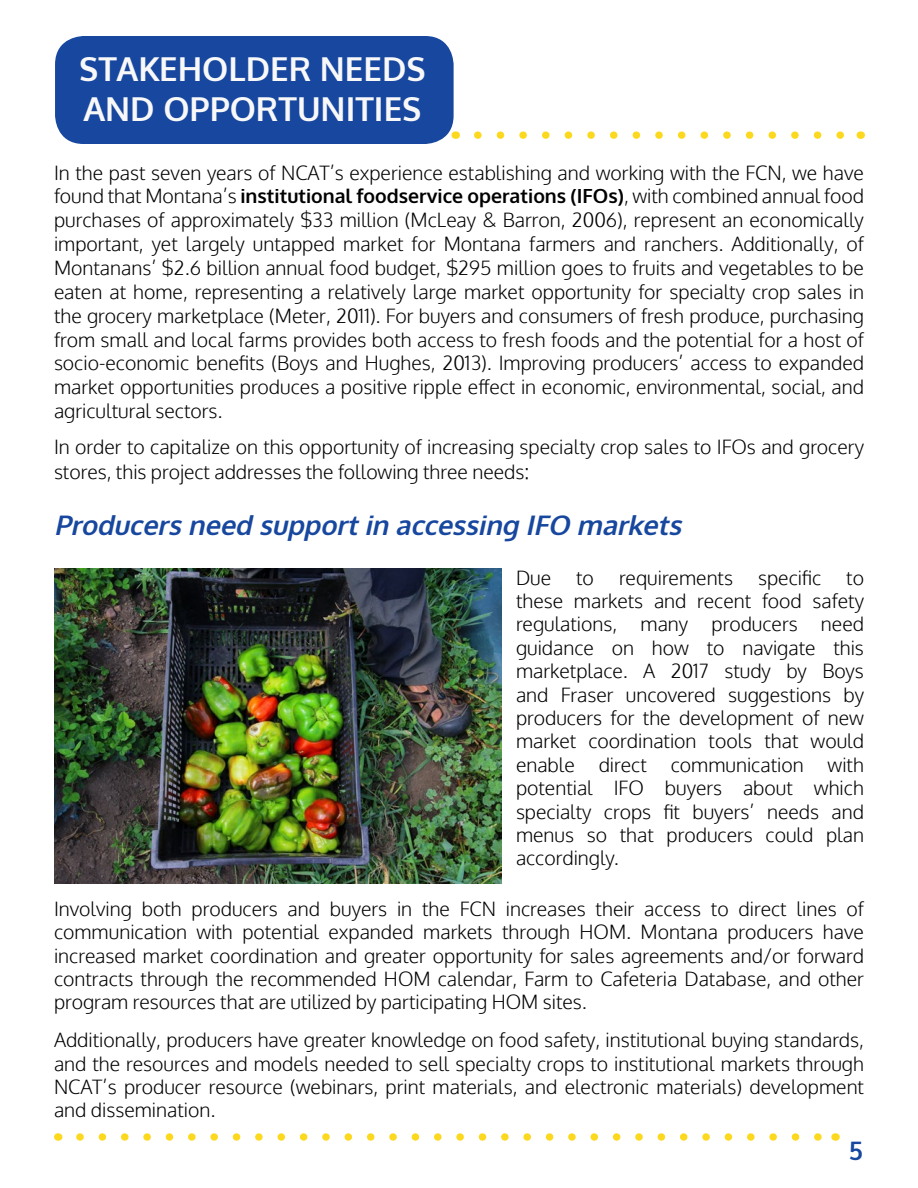
<style>
.page{position:relative;width:918px;height:1188px;background:#fff}
.page>*{position:absolute;margin:0;border:0;box-sizing:border-box;transform-origin:0 0}
.t1{font:700 33px/39.6px "Oxygen";color:#f8f8f9}
.t2{font:italic 700 27px "Oxygen";color:#17479e}
.t3{font:700 25.5px "Oxygen";color:#17479e}
.t4{font:300 19.5px/23.4px "Oxygen";color:#000;text-align:justify}
.s1{font-weight:700}
</style>
<div class="page">
<svg style="left:80px;top:1133px;width:742px;height:8px"></svg>
<div style="left:55px;top:36px;width:399px;height:108px;background:#17479e;border-radius:28px"></div>
<svg style="left:478px;top:131px;width:366px;height:8px"></svg>
<img style="left:54px;top:568px;width:448px;height:316px">
<h1 class="t1" style="left:79px;top:50px;width:348px">STAKEHOLDER NEEDS<br>AND OPPORTUNITIES</h1>
<p class="t4" style="left:54px;top:161px;width:812px;line-height:23.9px">In the past seven years of NCAT’s experience establishing and working with the FCN, we have found that Montana’s <span class="s1">institutional foodservice operations (IFOs)</span>, with combined annual food purchases of approximately $33 million (McLeay &amp; Barron, 2006), represent an economically important, yet largely untapped market for Montana farmers and ranchers. Additionally, of Montanans’ $2.6 billion annual food budget, $295 million goes to fruits and vegetables to be eaten at home, representing a relatively large market opportunity for specialty crop sales in the grocery marketplace (Meter, 2011). For buyers and consumers of fresh produce, purchasing from small and local farms provides both access to fresh foods and the potential for a host of socio-economic benefits (Boys and Hughes, 2013). Improving producers’ access to expanded market opportunities produces a positive ripple effect in economic, environmental, social, and agricultural sectors.</p>
<p class="t4" style="left:54px;top:435px;width:812px;line-height:25.2px">In order to capitalize on this opportunity of increasing specialty crop sales to IFOs and grocery stores, this project addresses the following three needs:</p>
<h2 class="t2" style="left:54px;top:508px;width:636px">Producersneed supportin accessing IFO markets</h2>
<p class="t4" style="left:516px;top:566px;width:37px">Due</p>
<p class="t4" style="left:576px;top:566px;width:19px">to</p>
<p class="t4" style="left:619px;top:566px;width:116px">requirements</p>
<p class="t4" style="left:758px;top:566px;width:65px">specific</p>
<p class="t4" style="left:516px;top:566px;width:350px;text-indent:330px">to these markets and recent food safety regulations, many producers need guidance on how to navigate this marketplace. A 2017 study by Boys and Fraser uncovered suggestions by producers for the development of new market coordination tools that would enable direct communication with potential IFO buyers about which specialty crops fit buyers’ needs and menus so that producers could plan accordingly.</p>
<p class="t4" style="left:54px;top:898px;width:812px">Involving both producers and buyers in the FCN increases their access to direct lines of communication with potential expanded markets through HOM. Montana producers have increased market coordination and greater opportunity for sales agreements and/or forward contracts through the recommended HOM calendar, Farm to Cafeteria Database, and other program resources that are utilized by participating HOM sites.</p>
<p class="t4" style="left:54px;top:1029px;width:812px">Additionally, producers have greater knowledge on food safety, institutional buying standards, and the resources and models needed to sell specialty crops to institutional markets through NCAT’s producer resource (webinars, print materials, and electronic materials) development and dissemination.</p>
<h3 class="t3" style="left:849px;top:1135px;width:16px">5</h3>
</div>
